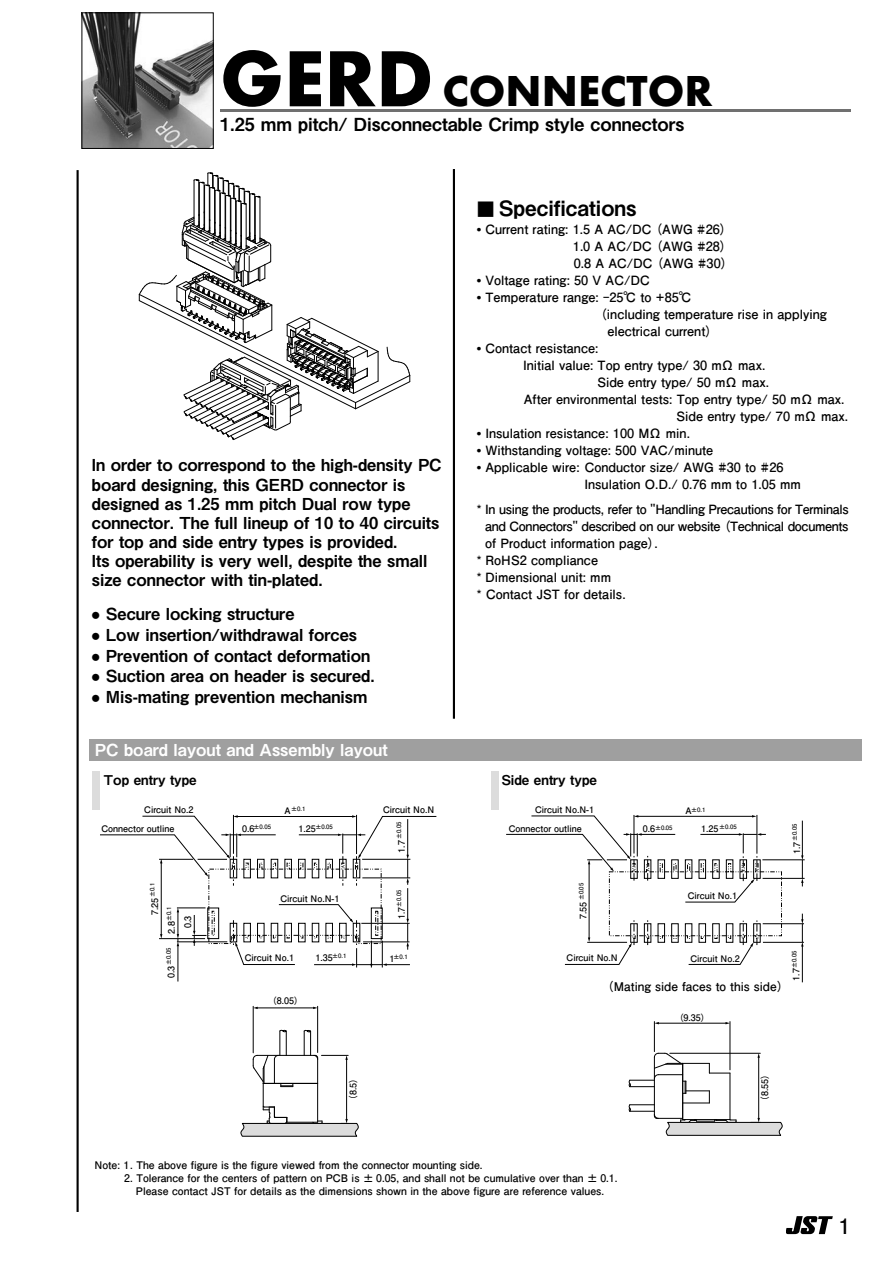
<style>
.page{position:relative;width:893px;height:1263px;background:#fff}
.page>*{position:absolute;margin:0;border:0;box-sizing:border-box;transform-origin:0 0}
.t1{font:700 45px "Futura PT";color:#000}
.t2{font:700 21.3px "Futo Go B101 Pr 6 N";color:#000}
.t3{font:21px "Midashi Go Pr 6 N MB31";color:#000}
.t4{font:18px "Midashi Go Pr 6 N MB31";color:#000}
.t5{font:16.5px/19.2px "Midashi Go Pr 6 N MB31";color:#000}
.t6{font:16.5px "Midashi Go Pr 6 N MB31";color:#fff}
.t7{font:13.5px "Midashi Go Pr 6 N MB31";color:#000}
.t8{font:700 12.75px/17.1px "Futo Go B101 Pr 6 N";color:#000;text-align:justify}
.t9{font:700 12.75px "Futo Go B101 Pr 6 N";letter-spacing:-.025em;color:#000}
.t10{font:700 12.75px "Futo Go B101 Pr 6 N";letter-spacing:-.03em;color:#000}
.t11{font:700 12px "Futo Go B101 Pr 6 N";color:#000}
.t12{font:700 10.5px/12.8px "Futo Go B101 Pr 6 N";color:#000;text-align:center}
.t13{font:700 9px/16.6px "Futo Go B101 Pr 6 N";color:#000}
.t14{font:700 6px "Futo Go B101 Pr 6 N";color:#000}
.t15{font:700 6px "Futo Go B101 Pr 6 N";color:#000;scale:.95 1}
.s1{font-size:82.5px}
.s2{font-family:"Arial Narrow"}
.s3{font-size:17.85px}
.s4{font-family:"Arial"}
.s5{font-size:9px}
</style>
<div class="page">
<hr style="left:236px;top:201px;width:1px;height:45px;background:#000">
<hr style="left:249px;top:192px;width:1px;height:45px;background:#000">
<hr style="left:250px;top:194px;width:1px;height:46px;background:#000">
<hr style="left:254px;top:194px;width:1px;height:45px;background:#000">
<hr style="left:255px;top:197px;width:1px;height:46px;background:#000">
<hr style="left:260px;top:197px;width:1px;height:45px;background:#000">
<hr style="left:194px;top:180px;width:1px;height:45px;background:#000">
<hr style="left:199px;top:180px;width:1px;height:45px;background:#000">
<hr style="left:204px;top:185px;width:1px;height:45px;background:#000">
<hr style="left:209px;top:185px;width:1px;height:45px;background:#000">
<hr style="left:210px;top:188px;width:1px;height:45px;background:#000">
<hr style="left:214px;top:188px;width:1px;height:45px;background:#000">
<hr style="left:215px;top:191px;width:1px;height:45px;background:#000">
<hr style="left:220px;top:193px;width:1px;height:45px;background:#000">
<hr style="left:225px;top:196px;width:1px;height:45px;background:#000">
<hr style="left:230px;top:196px;width:1px;height:45px;background:#000">
<hr style="left:241px;top:204px;width:1px;height:45px;background:#000">
<hr style="left:246px;top:204px;width:1px;height:45px;background:#000">
<hr style="left:231px;top:199px;width:1px;height:44px;background:#000">
<hr style="left:235px;top:199px;width:1px;height:45px;background:#000">
<svg style="left:194px;top:172px;width:66px;height:33px"></svg>
<svg style="left:139px;top:212px;width:271px;height:228px"></svg>
<hr style="left:77px;top:170px;width:2px;height:1042px;background:#000">
<hr style="left:453px;top:169px;width:2px;height:550px;background:#000">
<svg style="left:786px;top:1216px;width:47px;height:18px"></svg>
<hr style="left:178px;top:945px;width:1px;height:36px;background:#000">
<svg style="left:506px;top:815px;width:276px;height:150px"></svg>
<hr style="left:763px;top:942px;width:41px;height:1px;background:#000">
<hr style="left:763px;top:923px;width:41px;height:1px;background:#000">
<hr style="left:763px;top:878px;width:42px;height:1px;background:#000">
<hr style="left:762px;top:859px;width:43px;height:1px;background:#000">
<hr style="left:802px;top:821px;width:1px;height:35px;background:#000">
<svg style="left:801px;top:855px;width:2px;height:31px"></svg>
<hr style="left:802px;top:946px;width:1px;height:36px;background:#000">
<svg style="left:801px;top:914px;width:2px;height:32px"></svg>
<svg style="left:100px;top:815px;width:337px;height:152px"></svg>
<hr style="left:257px;top:1008px;width:57px;height:1px;background:#000">
<hr style="left:253px;top:1006px;width:1px;height:47px;background:#000">
<hr style="left:317px;top:1006px;width:1px;height:46px;background:#000">
<hr style="left:658px;top:1023px;width:68px;height:1px;background:#000">
<hr style="left:654px;top:1021px;width:1px;height:30px;background:#000">
<hr style="left:730px;top:1021px;width:1px;height:49px;background:#000">
<svg style="left:628px;top:1052px;width:155px;height:84px"></svg>
<svg style="left:240px;top:1029px;width:119px;height:108px"></svg>
<svg style="left:92px;top:771px;width:8px;height:38px"></svg>
<svg style="left:491px;top:771px;width:8px;height:38px"></svg>
<div style="left:89px;top:739px;width:773px;height:21px;background:#9f9f9f"></div>
<hr style="left:220px;top:110px;width:630px;height:2px;background:#707070">
<svg style="left:81px;top:12px;width:133px;height:137px"></svg>
<h1 class="t1" style="left:220px;top:62px;width:494px"><span class="s1">GERD</span> CONNECTOR</h1>
<h3 class="t4" style="left:220px;top:110px;width:466px">1.25 mm pitch/ Disconnectable Crimp style connectors</h3>
<p class="t5" style="left:92px;top:455px;width:351px">In order to correspond to the high-density PC board designing, this GERD connector is designed as 1.25 mm pitch Dual row type connector. The full lineup of 10 to 40 circuits for top and side entry types is provided.<br>Its operability is very well, despite the small size connector with tin-plated.</p>
<p class="t5" style="left:91px;top:604px;width:205px"><span class="s2">●</span> Secure locking structure</p>
<p class="t5" style="left:91px;top:624px;width:268px"><span class="s2">●</span> Low insertion/withdrawal forces</p>
<p class="t5" style="left:91px;top:645px;width:281px"><span class="s2">●</span> Prevention of contact deformation</p>
<p class="t5" style="left:91px;top:665px;width:285px"><span class="s2">●</span> Suction area on header is secured.</p>
<p class="t5" style="left:91px;top:686px;width:278px"><span class="s2">●</span> Mis-mating prevention mechanism</p>
<p class="t6" style="left:95px;top:736px;width:294px">PC board layout and Assembly layout</p>
<h3 class="t3" style="left:477px;top:191px;width:162px"><span class="s3">■</span> Specifications</h3>
<p class="t8" style="left:573px;top:220px;width:156px;text-indent:-96px"><span class="s4">•</span> Current rating: 1.5 A AC/DC (AWG #26)<br>1.0 A AC/DC (AWG #28)<br>0.8 A AC/DC (AWG #30)</p>
<p class="t8" style="left:477px;top:271px;width:175px"><span class="s4">•</span> Voltage rating: 50 V AC/DC</p>
<p class="t8" style="left:477px;top:288px;width:216px"><span class="s4">•</span> Temperature range: -25℃ to +85℃</p>
<p class="t8" style="left:601px;top:305px;width:228px">(including temperature rise in applying</p>
<p class="t8" style="left:607px;top:322px;width:106px">electrical current)</p>
<p class="t8" style="left:477px;top:339px;width:123px"><span class="s4">•</span> Contact resistance:</p>
<p class="t8" style="left:523px;top:356px;width:244px">Initial value: Top entry type/ 30 mΩ max.</p>
<p class="t8" style="left:597px;top:373px;width:173px">Side entry type/ 50 mΩ max.</p>
<p class="t8" style="left:524px;top:390px;width:322px">After environmental tests: Top entry type/ 50 mΩ max.</p>
<p class="t8" style="left:676px;top:407px;width:173px">Side entry type/ 70 mΩ max.</p>
<p class="t8" style="left:477px;top:424px;width:215px"><span class="s4">•</span> Insulation resistance: 100 MΩ min.</p>
<p class="t8" style="left:477px;top:441px;width:238px"><span class="s4">•</span> Withstanding voltage: 500 VAC/minute</p>
<p class="t8" style="left:584px;top:458px;width:218px;text-indent:-108px"><span class="s4">•</span> Applicable wire: Conductor size/ AWG #30 to #26<br>Insulation O.D./ 0.76 mm to 1.05 mm</p>
<p class="t9" style="left:477px;top:499px;width:374px">* In using the products, refer to "Handling Precautions for Terminals</p>
<p class="t10" style="left:485px;top:516px;width:365px">and Connectors" described on our website (Technical documents</p>
<p class="t8" style="left:485px;top:534px;width:174px">of Product information page).</p>
<p class="t8" style="left:477px;top:551px;width:123px">* RoHS2 compliance</p>
<p class="t8" style="left:477px;top:568px;width:136px">* Dimensional unit: mm</p>
<p class="t8" style="left:477px;top:585px;width:150px">* Contact JST for details.</p>
<p class="t7" style="left:104px;top:769px;width:94px">Top entry type</p>
<p class="t7" style="left:502px;top:769px;width:97px">Side entry type</p>
<p class="t13" style="left:509px;top:799px;width:87px;line-height:19.2px;text-indent:26px">Circuit No.N-1<br>Connector outline</p>
<p class="t14" style="left:285px;top:803px;width:22px"><span class="s5">A</span>±0.1</p>
<p class="t13" style="left:144px;top:801px;width:51px">Circuit No.2</p>
<p class="t13" style="left:383px;top:801px;width:53px">Circuit No.N</p>
<p class="t14" style="left:685px;top:804px;width:21px"><span class="s5">A</span>±0.1</p>
<p class="t14" style="left:643px;top:823px;width:31px"><span class="s5">0.6</span>±0.05</p>
<p class="t14" style="left:701px;top:822px;width:37px"><span class="s5">1.25</span>±0.05</p>
<p class="t14" style="left:790px;top:854px;width:33px;rotate:-90deg"><span class="s5">1.7</span> ±0.05</p>
<p class="t14" style="left:394px;top:852px;width:32px;rotate:-90deg"><span class="s5">1.7</span> ±0.05</p>
<p class="t15" style="left:394px;top:919px;width:32px;rotate:-90deg"><span class="s5">1.7</span>±0.05</p>
<p class="t14" style="left:242px;top:822px;width:31px"><span class="s5">0.6</span>±0.05</p>
<p class="t14" style="left:299px;top:821px;width:36px"><span class="s5">1.25</span>±0.05</p>
<p class="t13" style="left:101px;top:820px;width:75px">Connector outline</p>
<p class="t13" style="left:280px;top:890px;width:61px">Circuit No.N-1</p>
<p class="t14" style="left:576px;top:919px;width:38px;rotate:-90deg"><span class="s5">7.55</span> ±0.05</p>
<p class="t13" style="left:566px;top:949px;width:53px">Circuit No.N</p>
<p class="t13" style="left:146px;top:915px;width:33px;rotate:-90deg">7.25<sup>±0.1</sup></p>
<p class="t13" style="left:688px;top:887px;width:51px">Circuit No.1</p>
<p class="t14" style="left:164px;top:921px;width:16px;rotate:-90deg">±0.1</p>
<p class="t14" style="left:164px;top:978px;width:32px;rotate:-90deg"><span class="s5">0.3</span>±0.05</p>
<p class="t14" style="left:389px;top:952px;width:20px"><span class="s5">1</span>±0.1</p>
<p class="t13" style="left:163px;top:928px;width:14px;text-indent:-6px;rotate:-90deg">2.8<br>0.3</p>
<p class="t14" style="left:789px;top:981px;width:32px;rotate:-90deg"><span class="s5">1.7</span>±0.05</p>
<p class="t13" style="left:315px;top:949px;width:33px">1.35<sup>±0.1</sup></p>
<p class="t13" style="left:245px;top:949px;width:51px">Circuit No.1</p>
<p class="t13" style="left:690px;top:949px;width:51px">Circuit No.2</p>
<p class="t11" style="left:601px;top:977px;width:189px">（Mating side faces to this side）</p>
<p class="t13" style="left:272px;top:992px;width:28px">(8.05)</p>
<p class="t13" style="left:345px;top:1100px;width:23px;rotate:-90deg">(8.5)</p>
<p class="t12" style="left:94px;top:1159px;width:390px">Note: 1. The above figure is the figure viewed from the connector mounting side.</p>
<p class="t12" style="left:124px;top:1171px;width:495px">2. Tolerance for the centers of pattern on PCB is ± 0.05, and shall not be cumulative over than ± 0.1.<br>Please contact JST for details as the dimensions shown in the above figure are reference values.</p>
<p class="t13" style="left:679px;top:1008px;width:28px">(9.35)</p>
<p class="t13" style="left:756px;top:1101px;width:28px;rotate:-90deg">(8.55)</p>
<h2 class="t2" style="left:839px;top:1209px;width:13px">1</h2>
</div>
